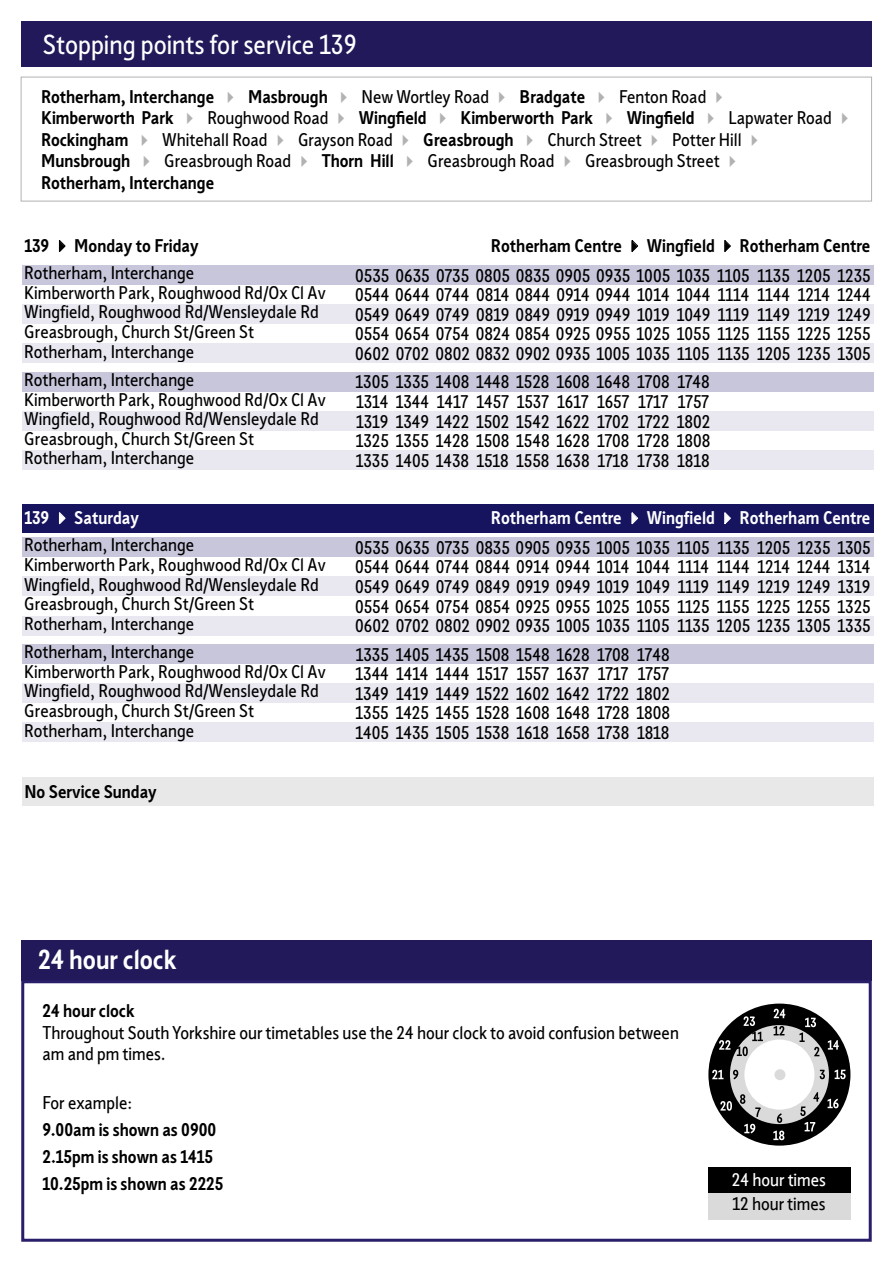
<style>
.page{position:relative;width:893px;height:1263px;background:#fff}
.page>*{position:absolute;margin:0;border:0;box-sizing:border-box;transform-origin:0 0}
.t1{font:27px "Sheffield Sans 2";color:#fff}
.t2{font:700 27px "Sheffield Sans 2";color:#fff}
.t3{font:18px/27.6px "Sheffield Sans 2";color:#000}
.t4{font:700 18px/21.6px "Sheffield Sans 2";color:#000}
.t5{font:18px/21.6px "Sheffield Sans Karto";color:#000}
.t6{font:700 18px "Sheffield Sans 2";color:#fff}
.t7{font:18px "Sheffield Sans Karto";color:#fff}
.s1{color:#b3b2b2}
.s2{font-weight:400}
.s3{font-weight:700}
.s4{font-weight:700;color:#fff}
.s5{color:#fff}
</style>
<div class="page">
<svg style="left:21px;top:77px;width:851px;height:124px"></svg>
<div style="left:21px;top:22px;width:851px;height:45px;background:#211959"></div>
<div style="left:21px;top:940px;width:851px;height:40px;background:#211959"></div>
<div style="left:21px;top:980px;width:851px;height:262px;border:3px solid #281e69"></div>
<div style="left:708px;top:1167px;width:142px;height:26px;background:#000"></div>
<div style="left:708px;top:1193px;width:142px;height:26px;background:#dadada"></div>
<div style="left:708px;top:1003px;width:142px;height:142px;background:#000;border-radius:50%"></div>
<svg style="left:728px;top:1023px;width:103px;height:103px;background:#bfbfbf"></svg>
<div style="left:725px;top:1020px;width:108px;height:108px;border:4px solid #000;border-radius:50%"></div>
<div style="left:744px;top:1039px;width:70px;height:70px;background:#fff;border-radius:50%"></div>
<div style="left:774px;top:1069px;width:11px;height:11px;background:#dadada;border-radius:50%"></div>
<svg style="left:774px;top:1009px;width:11px;height:9px"></svg>
<svg style="left:774px;top:1026px;width:10px;height:9px"></svg>
<svg style="left:799px;top:1018px;width:20px;height:38px"></svg>
<svg style="left:828px;top:1040px;width:11px;height:9px"></svg>
<svg style="left:835px;top:1069px;width:11px;height:10px"></svg>
<svg style="left:820px;top:1070px;width:5px;height:9px"></svg>
<svg style="left:827px;top:1099px;width:12px;height:9px"></svg>
<svg style="left:805px;top:1122px;width:10px;height:9px"></svg>
<svg style="left:773px;top:1130px;width:11px;height:10px"></svg>
<svg style="left:744px;top:1124px;width:11px;height:9px"></svg>
<svg style="left:720px;top:1101px;width:12px;height:10px"></svg>
<svg style="left:712px;top:1070px;width:11px;height:9px"></svg>
<svg style="left:719px;top:1040px;width:11px;height:10px"></svg>
<svg style="left:744px;top:1016px;width:11px;height:10px"></svg>
<svg style="left:777px;top:1113px;width:5px;height:10px"></svg>
<svg style="left:800px;top:1106px;width:6px;height:10px"></svg>
<svg style="left:813px;top:1092px;width:6px;height:10px"></svg>
<svg style="left:755px;top:1107px;width:6px;height:10px"></svg>
<svg style="left:740px;top:1094px;width:5px;height:10px"></svg>
<svg style="left:733px;top:1070px;width:5px;height:9px"></svg>
<svg style="left:737px;top:1032px;width:26px;height:24px"></svg>
<div style="left:22px;top:265px;width:852px;height:20px;background:#c7c6db"></div>
<div style="left:22px;top:304px;width:852px;height:20px;background:#e9e8f0"></div>
<div style="left:22px;top:343px;width:852px;height:20px;background:#e9e8f0"></div>
<div style="left:22px;top:372px;width:852px;height:19px;background:#c7c6db"></div>
<div style="left:22px;top:411px;width:852px;height:20px;background:#e9e8f0"></div>
<div style="left:22px;top:450px;width:852px;height:20px;background:#e9e8f0"></div>
<div style="left:22px;top:505px;width:852px;height:28px;background:#16145f"></div>
<div style="left:22px;top:537px;width:852px;height:20px;background:#c7c6db"></div>
<div style="left:22px;top:576px;width:852px;height:20px;background:#e9e8f0"></div>
<div style="left:22px;top:616px;width:852px;height:19px;background:#e9e8f0"></div>
<div style="left:22px;top:644px;width:852px;height:20px;background:#c7c6db"></div>
<div style="left:22px;top:683px;width:852px;height:20px;background:#e9e8f0"></div>
<div style="left:22px;top:722px;width:852px;height:20px;background:#e9e8f0"></div>
<div style="left:22px;top:777px;width:852px;height:28px;background:#e8e8e8"></div>
<h1 class="t1" style="left:43px;top:26px;width:315px">Stopping points for service 139</h1>
<p class="t4" style="left:41px;top:85px;width:814px">Rotherham, Interchange <span class="s1">✔</span> Masbrough <span class="s1">✔</span> <span class="s2">New Wortley Road</span> <span class="s1">✔</span> Bradgate <span class="s1">✔</span> <span class="s2">Fenton Road</span> <span class="s1">✔<br></span>Kimberworth Park <span class="s1">✔</span> <span class="s2">Roughwood Road</span> <span class="s1">✔</span> Wingfield <span class="s1">✔</span> Kimberworth Park <span class="s1">✔</span> Wingfield <span class="s1">✔</span> <span class="s2">Lapwater Road</span> <span class="s1">✔ </span>Rockingham <span class="s1">✔</span> <span class="s2">Whitehall Road</span> <span class="s1">✔</span> <span class="s2">Grayson Road</span> <span class="s1">✔</span> Greasbrough <span class="s1">✔</span> <span class="s2">Church Street</span> <span class="s1">✔</span> <span class="s2">Potter Hill</span> <span class="s1">✔ </span>Munsbrough <span class="s1">✔</span> <span class="s2">Greasbrough Road</span> <span class="s1">✔</span> Thorn Hill <span class="s1">✔</span> <span class="s2">Greasbrough Road</span> <span class="s1">✔</span> <span class="s2">Greasbrough Street</span> <span class="s1">✔<br></span>Rotherham, Interchange</p>
<p class="t3" style="left:24px;top:231px;width:176px"><span class="s3">139</span> ✔ <span class="s3">Monday to Friday<br></span>Rotherham, Interchange</p>
<p class="t4" style="left:491px;top:234px;width:381px">Rotherham Centre ✔ Wingfield ✔ Rotherham Centre</p>
<p class="t3" style="left:355px;top:261px;width:517px">0535 0635 0735 0805 0835 0905 0935 1005 1035 1105 1135 1205 1235</p>
<p class="t3" style="left:24px;top:278px;width:303px">Kimberworth Park, Roughwood Rd/Ox Cl Av</p>
<p class="t3" style="left:355px;top:281px;width:517px">0544 0644 0744 0814 0844 0914 0944 1014 1044 1114 1144 1214 1244</p>
<p class="t3" style="left:24px;top:298px;width:296px">Wingfield, Roughwood Rd/Wensleydale Rd</p>
<p class="t3" style="left:355px;top:300px;width:517px">0549 0649 0749 0819 0849 0919 0949 1019 1049 1119 1149 1219 1249</p>
<p class="t3" style="left:24px;top:317px;width:231px">Greasbrough, Church St/Green St</p>
<p class="t3" style="left:355px;top:320px;width:517px">0554 0654 0754 0824 0854 0925 0955 1025 1055 1125 1155 1225 1255</p>
<p class="t3" style="left:24px;top:337px;width:171px">Rotherham, Interchange</p>
<p class="t3" style="left:355px;top:339px;width:517px">0602 0702 0802 0832 0902 0935 1005 1035 1105 1135 1205 1235 1305</p>
<p class="t3" style="left:24px;top:365px;width:171px">Rotherham, Interchange</p>
<p class="t3" style="left:356px;top:368px;width:356px">1305 1335 1408 1448 1528 1608 1648 1708 1748</p>
<p class="t3" style="left:24px;top:385px;width:303px">Kimberworth Park, Roughwood Rd/Ox Cl Av</p>
<p class="t3" style="left:356px;top:387px;width:355px">1314 1344 1417 1457 1537 1617 1657 1717 1757</p>
<p class="t3" style="left:24px;top:405px;width:296px">Wingfield, Roughwood Rd/Wensleydale Rd</p>
<p class="t3" style="left:356px;top:407px;width:356px">1319 1349 1422 1502 1542 1622 1702 1722 1802</p>
<p class="t3" style="left:24px;top:424px;width:231px">Greasbrough, Church St/Green St</p>
<p class="t3" style="left:356px;top:427px;width:356px">1325 1355 1428 1508 1548 1628 1708 1728 1808</p>
<p class="t3" style="left:24px;top:444px;width:171px">Rotherham, Interchange</p>
<p class="t3" style="left:356px;top:446px;width:355px">1335 1405 1438 1518 1558 1638 1718 1738 1818</p>
<p class="t3" style="left:24px;top:503px;width:171px"><span class="s4">139</span> <span class="s5">✔</span> <span class="s4">Saturday<br></span>Rotherham, Interchange</p>
<p class="t6" style="left:491px;top:505px;width:381px">Rotherham Centre ✔ Wingfield ✔ Rotherham Centre</p>
<p class="t3" style="left:355px;top:533px;width:517px">0535 0635 0735 0835 0905 0935 1005 1035 1105 1135 1205 1235 1305</p>
<p class="t3" style="left:24px;top:550px;width:303px">Kimberworth Park, Roughwood Rd/Ox Cl Av</p>
<p class="t3" style="left:355px;top:553px;width:517px">0544 0644 0744 0844 0914 0944 1014 1044 1114 1144 1214 1244 1314</p>
<p class="t3" style="left:24px;top:570px;width:296px">Wingfield, Roughwood Rd/Wensleydale Rd</p>
<p class="t3" style="left:355px;top:572px;width:517px">0549 0649 0749 0849 0919 0949 1019 1049 1119 1149 1219 1249 1319</p>
<p class="t3" style="left:24px;top:590px;width:231px">Greasbrough, Church St/Green St</p>
<p class="t3" style="left:355px;top:592px;width:517px">0554 0654 0754 0854 0925 0955 1025 1055 1125 1155 1225 1255 1325</p>
<p class="t3" style="left:24px;top:609px;width:171px">Rotherham, Interchange</p>
<p class="t3" style="left:355px;top:612px;width:517px">0602 0702 0802 0902 0935 1005 1035 1105 1135 1205 1235 1305 1335</p>
<p class="t3" style="left:24px;top:638px;width:171px">Rotherham, Interchange</p>
<p class="t3" style="left:356px;top:640px;width:315px">1335 1405 1435 1508 1548 1628 1708 1748</p>
<p class="t3" style="left:24px;top:657px;width:303px">Kimberworth Park, Roughwood Rd/Ox Cl Av</p>
<p class="t3" style="left:356px;top:660px;width:315px">1344 1414 1444 1517 1557 1637 1717 1757</p>
<p class="t3" style="left:24px;top:677px;width:296px">Wingfield, Roughwood Rd/Wensleydale Rd</p>
<p class="t3" style="left:356px;top:679px;width:316px">1349 1419 1449 1522 1602 1642 1722 1802</p>
<p class="t3" style="left:24px;top:696px;width:231px">Greasbrough, Church St/Green St</p>
<p class="t3" style="left:356px;top:699px;width:316px">1355 1425 1455 1528 1608 1648 1728 1808</p>
<p class="t3" style="left:24px;top:716px;width:171px">Rotherham, Interchange</p>
<p class="t3" style="left:356px;top:718px;width:315px">1405 1435 1505 1538 1618 1658 1738 1818</p>
<p class="t4" style="left:24px;top:780px;width:134px">No Service Sunday</p>
<h1 class="t2" style="left:38px;top:941px;width:140px">24 hour clock</h1>
<p class="t4" style="left:43px;top:1000px;width:94px">24 hour clock</p>
<p class="t5" style="left:43px;top:1022px;width:638px">Throughout South Yorkshire our timetables use the 24 hour clock to avoid confusion between am and pm times.</p>
<p class="t5" style="left:43px;top:1092px;width:91px">For example:</p>
<p class="t4" style="left:43px;top:1116px;width:182px;line-height:27px">9.00am is shown as 0900<br>2.15pm is shown as 1415<br>10.25pm is shown as 2225</p>
<p class="t7" style="left:732px;top:1170px;width:96px">24 hour times</p>
<p class="t5" style="left:732px;top:1194px;width:95px">12 hour times</p>
</div>
